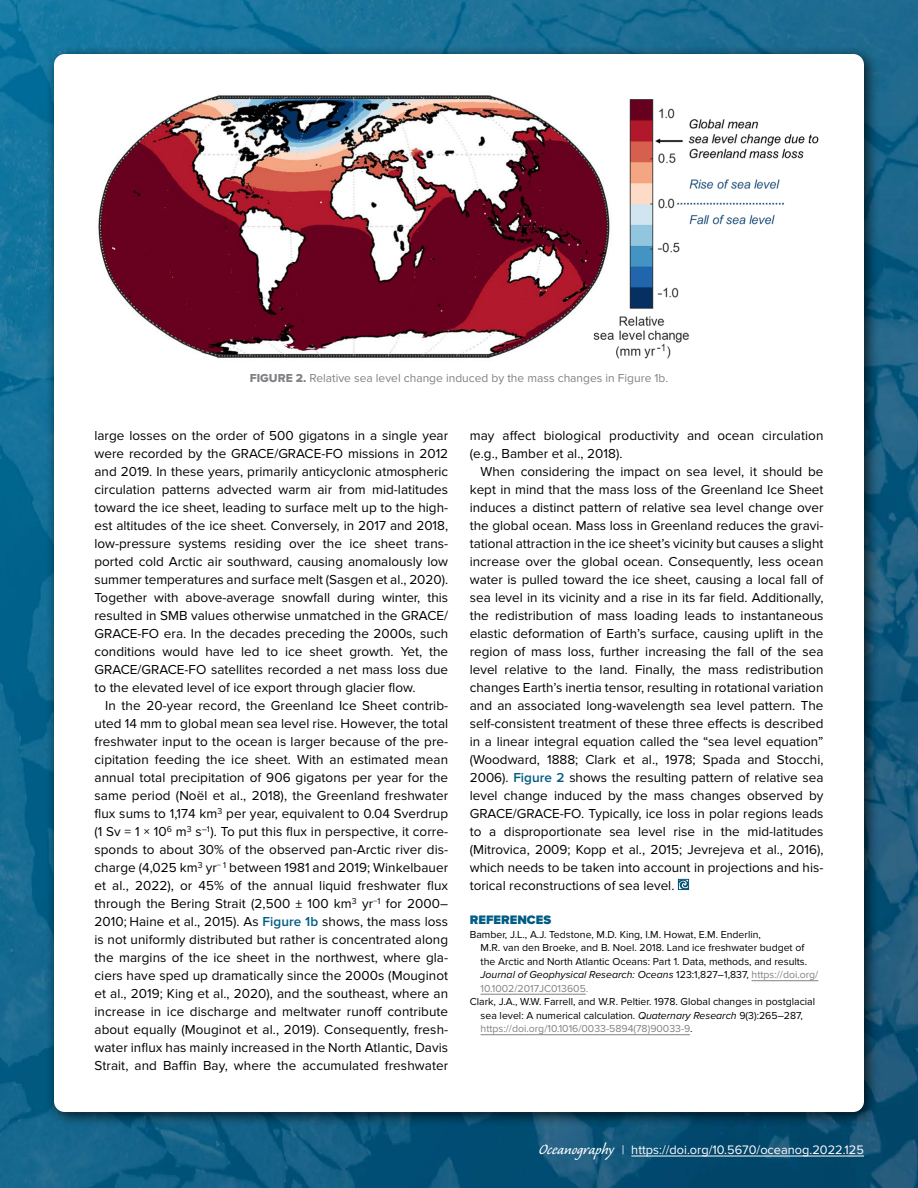
<style>
.page{position:relative;width:918px;height:1188px;background:#fff}
.page>*{position:absolute;margin:0;border:0;box-sizing:border-box;transform-origin:0 0}
.t1{font:13.5px/18px "Proxima Nova";letter-spacing:.005em;color:#000;text-align:justify}
.t2{font:12.75px "Proxima Nova";color:#fff}
.t3{font:900 12.75px "Proxima Nova";color:#005c83}
.t4{font:12px "Proxima Nova";color:#808285}
.t5{font:10.5px/13.5px "Proxima Nova";color:#000}
.s1{font-family:"Proxima Nova Extrabld"}
.s2{font-weight:600;color:#005c83}
.s3{font-style:italic}
.s4{color:#808285}
.s5{font-family:"Caliban Std";font-size:18.75px}
</style>
<div class="page">
<img style="left:0;top:0;width:918px;height:1188px">
<div style="left:44px;top:44px;width:836px;height:1084px;background:#000;opacity:.75"></div>
<div style="left:54px;top:54px;width:810px;height:1058px;background:#fff;border-radius:11px"></div>
<hr style="left:631px;top:1156px;width:233px;height:1px;background:#fff">
<img style="left:98px;top:95px;width:486px;height:264px">
<img style="left:584px;top:99px;width:235px;height:260px">
<hr style="left:752px;top:980px;width:66px;height:1px;background:#808285">
<hr style="left:481px;top:994px;width:105px;height:1px;background:#808285">
<hr style="left:481px;top:1034px;width:209px;height:1px;background:#808285">
<svg style="left:678px;top:879px;width:11px;height:11px"></svg>
<p class="t4" style="left:250px;top:372px;width:420px"><span class="s1">FIGURE 2.</span> Relative sea level change induced by the mass changes in Figure 1b.</p>
<p class="t1" style="left:94px;top:427px;width:355px">large losses on the order of 500 gigatons in a single year were recorded by the GRACE/GRACE-FO missions in 2012 and 2019. In these years, primarily anticyclonic atmospheric circulation patterns advected warm air from mid-latitudes toward the ice sheet, leading to surface melt up to the high&shy;est altitudes of the ice sheet. Conversely, in 2017 and 2018, low-pressure systems residing over the ice sheet trans&shy;ported cold Arctic air southward, causing anomalously low summer temperatures and surface melt (Sasgen et al., 2020).<br>Together with above-average snowfall during winter, this resulted in SMB values otherwise unmatched in the GRACE/ GRACE-FO era. In the decades preceding the 2000s, such conditions would have led to ice sheet growth. Yet, the GRACE/GRACE-FO satellites recorded a net mass loss due to the elevated level of ice export through glacier flow.</p>
<p class="t1" style="left:94px;top:697px;width:355px;text-indent:11px">In the 20-year record, the Greenland Ice Sheet contrib&shy;uted 14 mm to global mean sea level rise. However, the total freshwater input to the ocean is larger because of the pre&shy;cipitation feeding the ice sheet. With an estimated mean annual total precipitation of 906 gigatons per year for the same period (Noël et al., 2018), the Greenland freshwater flux sums to 1,174 km<sup>3</sup> per year, equivalent to 0.04 Sverdrup (1 Sv = 1 × 10<sup>6</sup> m<sup>3</sup> s<sup>–1</sup>). To put this flux in perspective, it corre&shy;sponds to about 30% of the observed pan-Arctic river dis&shy;charge (4,025 km<sup>3</sup> yr<sup>−</sup> <sup>1</sup> between 1981 and 2019; Winkelbauer et al., 2022), or 45% of the annual liquid freshwater flux through the Bering Strait (2,500 ± 100 km<sup>3</sup> yr<sup>−1</sup> for 2000– 2010; Haine et al., 2015). As <span class="s2">Figure 1b</span> shows, the mass loss is not uniformly distributed but rather is concentrated along the margins of the ice sheet in the northwest, where gla&shy;ciers have sped up dramatically since the 2000s (Mouginot et al., 2019; King et al., 2020), and the southeast, where an increase in ice discharge and meltwater runoff contribute about equally (Mouginot et al., 2019). Consequently, fresh&shy;water influx has mainly increased in the North Atlantic, Davis Strait, and Baffin Bay, where the accumulated freshwater</p>
<p class="t1" style="left:470px;top:427px;width:355px">may affect biological productivity and ocean circulation (e.g., Bamber et al., 2018).</p>
<p class="t1" style="left:470px;top:463px;width:355px;text-indent:11px">When considering the impact on sea level, it should be kept in mind that the mass loss of the Greenland Ice Sheet induces a distinct pattern of relative sea level change over the global ocean. Mass loss in Greenland reduces the gravi&shy;tational attraction in the ice sheet’s vicinity but causes a slight increase over the global ocean. Consequently, less ocean water is pulled toward the ice sheet, causing a local fall of sea level in its vicinity and a rise in its far field. Additionally, the redistribution of mass loading leads to instantaneous elastic deformation of Earth’s surface, causing uplift in the region of mass loss, further increasing the fall of the sea level relative to the land. Finally, the mass redistribution changes Earth’s inertia tensor, resulting in rotational variation and an associated long-wavelength sea level pattern. The self-consistent treatment of these three effects is described in a linear integral equation called the “sea level equation” (Woodward, 1888; Clark et al., 1978; Spada and Stocchi, 2006). <span class="s2">Figure 2</span> shows the resulting pattern of relative sea level change induced by the mass changes observed by GRACE/GRACE-FO. Typically, ice loss in polar regions leads to a disproportionate sea level rise in the mid-latitudes (Mitrovica, 2009; Kopp et al., 2015; Jevrejeva et al., 2016), which needs to be taken into account in projections and his&shy;torical reconstructions of sea level.</p>
<p class="t3" style="left:470px;top:911px;width:83px">REFERENCES</p>
<p class="t5" style="left:481px;top:928px;width:339px;text-indent:-11px">Bamber, J.L., A.J. Tedstone, M.D. King, I.M. Howat, E.M. Enderlin,<br>M.R. van den Broeke, and B. Noel. 2018. Land ice freshwater budget of the Arctic and North Atlantic Oceans: Part 1. Data, methods, and results.<br><span class="s3">Journal of Geophysical Research: Oceans</span> 123:1,827–1,837, <span class="s4">https://doi.org/ 10.1002/2017JC013605.</span></p>
<p class="t5" style="left:481px;top:995px;width:336px;text-indent:-11px">Clark, J.A., W.W. Farrell, and W.R. Peltier. 1978. Global changes in postglacial sea level: A numerical calculation. <span class="s3">Quaternary Research</span> 9(3):265–287, <span class="s4">https://doi.org/10.1016/0033-5894(78)90033-9</span>.</p>
<p class="t2" style="left:539px;top:1142px;width:327px"><span class="s5">Oceanography</span> | https://doi.org/10.5670/oceanog.2022.125</p>
</div>
